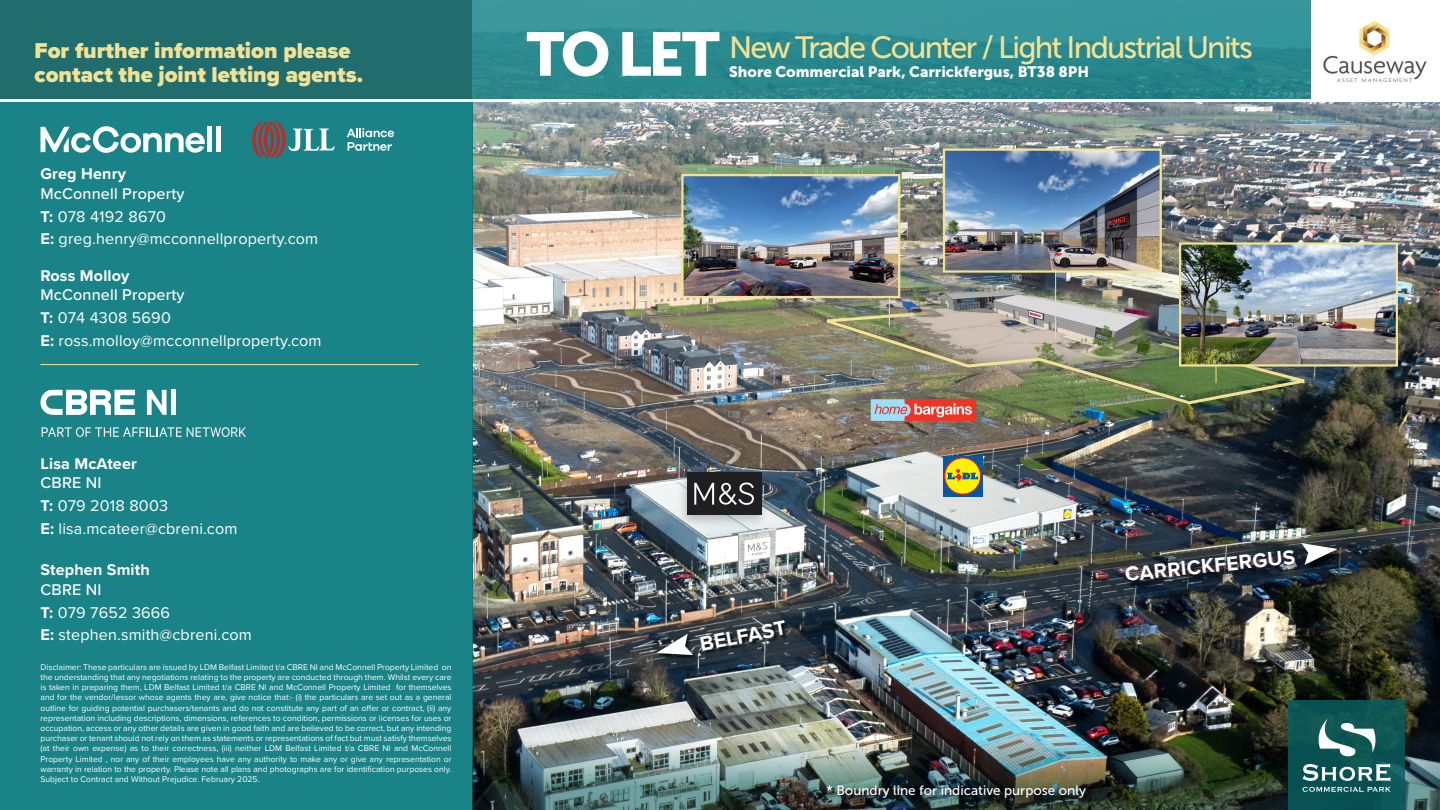
<style>
.page{position:relative;width:1440px;height:810px;background:#fff}
.page>*{position:absolute;margin:0;border:0;box-sizing:border-box;transform-origin:0 0}
.t1{font:61.05px "Museo Sans 900";color:#fff}
.t2{font:30.75px "Museo Sans 500";letter-spacing:-.06em;color:#f2e295}
.t3{font:900 22.35px/24px "Proxima Nova";color:#f2e295}
.t4{font:700 20.77px "Proxima Nova";color:#fff}
.t5{font:16.12px "Proxima Nova";letter-spacing:.01em;color:#fff}
.t6{font:500 16.12px/19.4px "Proxima Nova";letter-spacing:.01em;color:#fff}
.t7{font:700 16.12px/19.4px "Proxima Nova";letter-spacing:.01em;color:#fff}
.t8{font:15px "Museo Sans 900";color:#fff}
.t9{font:13.5px "Museo Sans 500";color:#fff}
.t10{font:8.55px/10.2px "Proxima Nova";color:#fff;text-align:justify}
.s1{font-weight:700}
.s2{font-weight:500}
</style>
<div class="page">
<div style="left:0;top:0;width:472px;height:100px;background:#216d6e"></div>
<img style="left:472px;top:102px;width:968px;height:639px">
<div style="left:0;top:100px;width:472px;height:710px;background:#1a8387"></div>
<hr style="left:40px;top:364px;width:379px;height:1px;background:#f2e295">
<svg style="left:41px;top:126px;width:164px;height:27px"></svg>
<div style="left:207px;top:127px;width:5px;height:25px;background:#fff"></div>
<div style="left:216px;top:127px;width:5px;height:25px;background:#fff"></div>
<svg style="left:347px;top:128px;width:47px;height:23px"></svg>
<svg style="left:252px;top:121px;width:83px;height:37px"></svg>
<svg style="left:147px;top:390px;width:20px;height:25px"></svg>
<div style="left:171px;top:390px;width:5px;height:25px;background:#fff"></div>
<svg style="left:41px;top:390px;width:94px;height:25px"></svg>
<svg style="left:42px;top:427px;width:204px;height:10px"></svg>
<img style="left:1323px;top:20px;width:104px;height:62px">
<div style="left:472px;top:0;width:839px;height:100px;background:linear-gradient(to bottom,#3a99a0,#248084)"></div>
<hr style="left:0;top:99px;width:1440px;height:3px;background:#fff">
<div style="left:943px;top:456px;width:39px;height:40px;background:#015aa2"></div>
<svg style="left:944px;top:457px;width:37px;height:38px"></svg>
<div style="left:677px;top:468px;width:93px;height:61px;background:#000;opacity:.22"></div>
<div style="left:687px;top:472px;width:74px;height:43px;background:#1f1e20"></div>
<svg style="left:694px;top:483px;width:60px;height:22px"></svg>
<img style="left:826px;top:304px;width:479px;height:101px">
<img style="left:472px;top:741px;width:968px;height:69px">
<div style="left:1288px;top:700px;width:117px;height:110px;background:#095253"></div>
<svg style="left:1319px;top:719px;width:56px;height:37px"></svg>
<svg style="left:1303px;top:764px;width:87px;height:17px"></svg>
<svg style="left:1303px;top:787px;width:88px;height:5px"></svg>
<div style="left:826px;top:785px;width:266px;height:20px;background:#000;opacity:.75"></div>
<div style="left:657px;top:621px;width:133px;height:39px;background:#000;opacity:.75"></div>
<div style="left:650px;top:631px;width:48px;height:34px;background:#000;opacity:.22"></div>
<svg style="left:656px;top:634px;width:37px;height:21px"></svg>
<div style="left:1127px;top:545px;width:219px;height:45px;background:#000;opacity:.75"></div>
<div style="left:1295px;top:540px;width:47px;height:34px;background:#000;opacity:.22"></div>
<svg style="left:1301px;top:543px;width:37px;height:22px"></svg>
<img style="left:1182px;top:245px;width:213px;height:119px">
<div style="left:1179px;top:242px;width:219px;height:125px;border:2px solid #f2e295"></div>
<svg style="left:1216px;top:367px;width:1px;height:16px"></svg>
<img style="left:914px;top:286px;width:248px;height:57px">
<img style="left:946px;top:151px;width:213px;height:119px">
<div style="left:943px;top:148px;width:219px;height:125px;border:2px solid #f2e295"></div>
<hr style="left:1055px;top:270px;width:1px;height:69px;background:#f2e295">
<img style="left:684px;top:177px;width:213px;height:118px">
<div style="left:681px;top:174px;width:219px;height:124px;border:2px solid #f2e295"></div>
<svg style="left:889px;top:298px;width:1px;height:28px"></svg>
<div style="left:904px;top:399px;width:72px;height:22px;background:#ee3424"></div>
<svg style="left:871px;top:399px;width:101px;height:22px"></svg>
<p class="t3" style="left:34px;top:39px;width:330px">For further information please contact the joint letting agents.</p>
<p class="t6" style="left:40px;top:164px;width:145px"><span class="s1">Greg Henry<br></span>McConnell Property</p>
<p class="t5" style="left:40px;top:204px;width:127px"><span class="s1">T:</span> 078 4192 8670</p>
<p class="t5" style="left:40px;top:227px;width:279px"><span class="s1">E:</span> greg.henry@mcconnellproperty.com</p>
<p class="t6" style="left:40px;top:265px;width:145px"><span class="s1">Ross Molloy<br></span>McConnell Property</p>
<p class="t5" style="left:40px;top:306px;width:132px"><span class="s1">T:</span> 074 4308 5690</p>
<p class="t5" style="left:40px;top:329px;width:283px"><span class="s1">E:</span> ross.molloy@mcconnellproperty.com</p>
<p class="t7" style="left:40px;top:453px;width:98px">Lisa McAteer<br><span class="s2">CBRE NI</span></p>
<p class="t5" style="left:40px;top:494px;width:129px"><span class="s1">T:</span> 079 2018 8003</p>
<p class="t5" style="left:40px;top:517px;width:198px"><span class="s1">E:</span> lisa.mcateer@cbreni.com</p>
<p class="t7" style="left:40px;top:560px;width:111px">Stephen Smith<br><span class="s2">CBRE NI</span></p>
<p class="t5" style="left:40px;top:600px;width:131px"><span class="s1">T:</span> 079 7652 3666</p>
<p class="t5" style="left:40px;top:623px;width:213px"><span class="s1">E:</span> stephen.smith@cbreni.com</p>
<p class="t10" style="left:40px;top:661px;width:413px">Disclaimer: These particulars are issued by LDM Belfast Limited t/a CBRE NI and McConnell Property Limited on the understanding that any negotiations relating to the property are conducted through them. Whilst every care is taken in preparing them, LDM Belfast Limited t/a CBRE NI and McConnell Property Limited for themselves and for the vendor/lessor whose agents they are, give notice that:- (i) the particulars are set out as a general outline for guiding potential purchasers/tenants and do not constitute any part of an offer or contract, (ii) any representation including descriptions, dimensions, references to condition, permissions or licenses for uses or occupation, access or any other details are given in good faith and are believed to be correct, but any intending purchaser or tenant should not rely on them as statements or representations of fact but must satisfy themselves (at their own expense) as to their correctness, (iii) neither LDM Belfast Limited t/a CBRE NI and McConnell Property Limited , nor any of their employees have any authority to make any or give any representation or warranty in relation to the property. Please note all plans and photographs are for identification purposes only.<br>Subject to Contract and Without Prejudice. February 2025.</p>
<p class="t1" style="left:527px;top:20px;width:195px">TO LET</p>
<p class="t2" style="left:729px;top:31px;width:525px">New Trade Counter / Light Industrial Units</p>
<p class="t8" style="left:729px;top:63px;width:361px">Shore Commercial Park, Carrickfergus, BT38 8PH</p>
<p class="t4" style="left:697px;top:629px;width:89px;rotate:-11deg">BELFAST</p>
<p class="t4" style="left:1124px;top:559px;width:172px;rotate:-6deg">CARRICKFERGUS</p>
<p class="t9" style="left:827px;top:783px;width:261px">* Boundry line for indicative purpose only</p>
</div>
